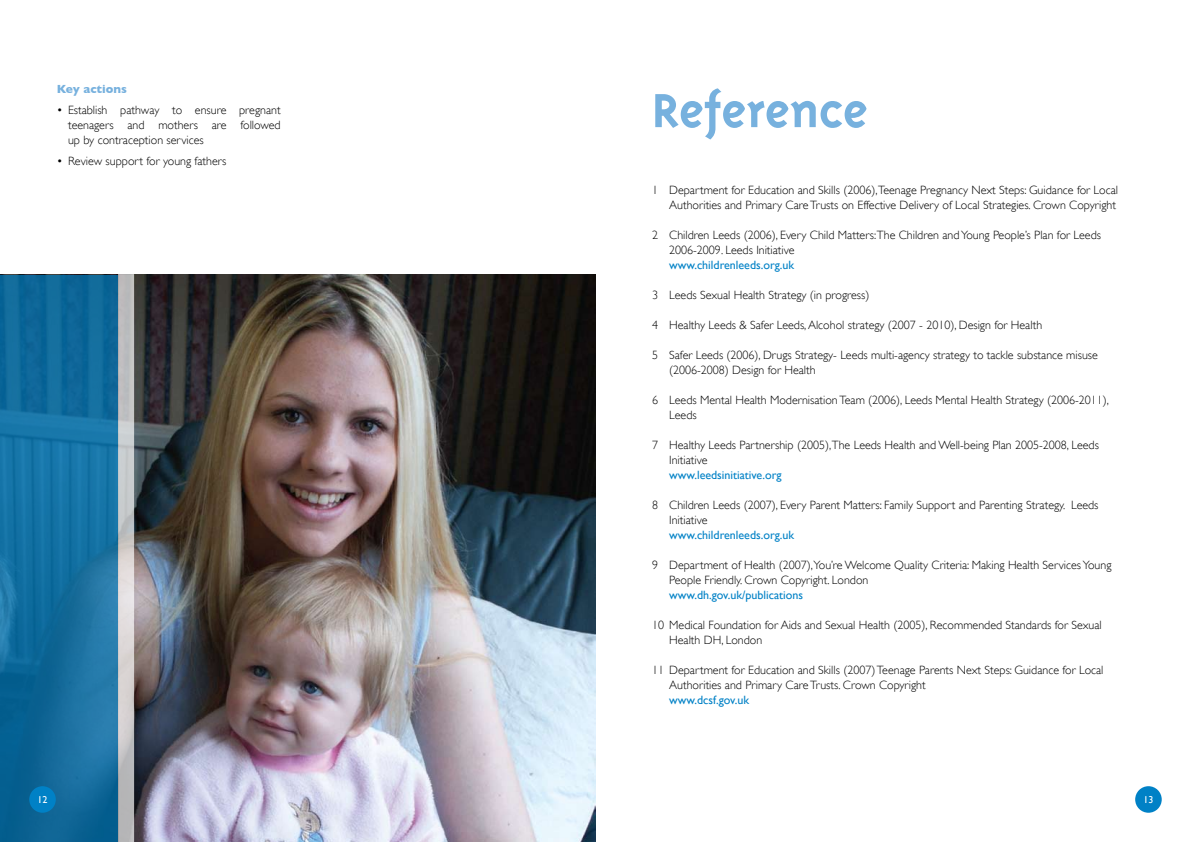
<style>
.page{position:relative;width:1191px;height:842px;background:#fff}
.page>*{position:absolute;margin:0;border:0;box-sizing:border-box;transform-origin:0 0}
.t1{font:700 55px "Triplex";color:#77b1de}
.t2{font:300 12px/15px "Gill Sans";color:#000}
.t3{font:12px "Gill Sans";color:#0081c6}
.t4{font:700 12px "Gill Sans";color:#77b1de}
.t5{font:10px "Gill Sans";color:#fff}
</style>
<div class="page">
<img style="left:134px;top:275px;width:461px;height:567px">
<svg style="left:0;top:275px;width:118px;height:567px;background:#136c9e"></svg>
<svg style="left:118px;top:274px;width:16px;height:568px;background:#c7c6c7"></svg>
<div style="left:1135px;top:786px;width:26px;height:27px;background:#0081c6;border-radius:50%"></div>
<div style="left:29px;top:786px;width:27px;height:27px;background:#0081c6;border-radius:50%"></div>
<p class="t4" style="left:57px;top:82px;width:72px">Key actions</p>
<p class="t2" style="left:68px;top:102px;width:214px;text-align:justify;text-indent:-11px">• Establish pathway to ensure pregnant teenagers and mothers are followed up by contraception services</p>
<p class="t2" style="left:57px;top:153px;width:171px">• Review support for young fathers</p>
<h1 class="t1" style="left:652px;top:79px;width:217px">Reference</h1>
<p class="t2" style="left:652px;top:182px;width:467px;text-align:right">1 Department for Education and Skills (2006),Teenage Pregnancy Next Steps: Guidance for Local<br>Authorities and Primary Care Trusts on Effective Delivery of Local Strategies. Crown Copyright</p>
<p class="t2" style="left:669px;top:227px;width:433px;text-indent:-17px">2 Children Leeds (2006), Every Child Matters:The Children and Young People’s Plan for Leeds<br>2006-2009. Leeds Initiative</p>
<p class="t3" style="left:669px;top:258px;width:127px">www.childrenleeds.org.uk</p>
<p class="t2" style="left:652px;top:287px;width:219px">3 Leeds Sexual Health Strategy (in progress)</p>
<p class="t2" style="left:652px;top:317px;width:391px">4 Healthy Leeds &amp; Safer Leeds, Alcohol strategy (2007 - 2010), Design for Health</p>
<p class="t2" style="left:669px;top:347px;width:430px;text-indent:-17px">5 Safer Leeds (2006), Drugs Strategy- Leeds multi-agency strategy to tackle substance misuse (2006-2008) Design for Health</p>
<p class="t2" style="left:669px;top:392px;width:441px;text-indent:-17px">6 Leeds Mental Health Modernisation Team (2006), Leeds Mental Health Strategy (2006-2011),<br>Leeds</p>
<p class="t2" style="left:669px;top:437px;width:431px;text-indent:-17px">7 Healthy Leeds Partnership (2005),The Leeds Health and Well-being Plan 2005-2008, Leeds<br>Initiative</p>
<p class="t3" style="left:669px;top:468px;width:114px">www.leedsinitiative.org</p>
<p class="t2" style="left:669px;top:497px;width:431px;text-indent:-17px">8 Children Leeds (2007), Every Parent Matters: Family Support and Parenting Strategy. Leeds<br>Initiative</p>
<p class="t3" style="left:669px;top:528px;width:127px">www.childrenleeds.org.uk</p>
<p class="t2" style="left:669px;top:557px;width:444px;text-indent:-17px">9 Department of Health (2007),You’re Welcome Quality Criteria: Making Health Services Young<br>People Friendly. Crown Copyright. London</p>
<p class="t3" style="left:669px;top:588px;width:135px">www.dh.gov.uk/publications</p>
<p class="t2" style="left:669px;top:617px;width:434px;text-indent:-17px">10 Medical Foundation for Aids and Sexual Health (2005), Recommended Standards for Sexual<br>Health DH, London</p>
<p class="t2" style="left:669px;top:662px;width:436px;text-indent:-17px">11 Department for Education and Skills (2007) Teenage Parents Next Steps: Guidance for Local<br>Authorities and Primary Care Trusts. Crown Copyright</p>
<p class="t3" style="left:669px;top:693px;width:81px">www.dcsf.gov.uk</p>
<p class="t5" style="left:38px;top:793px;width:11px">12</p>
<p class="t5" style="left:1143px;top:793px;width:11px">13</p>
</div>
